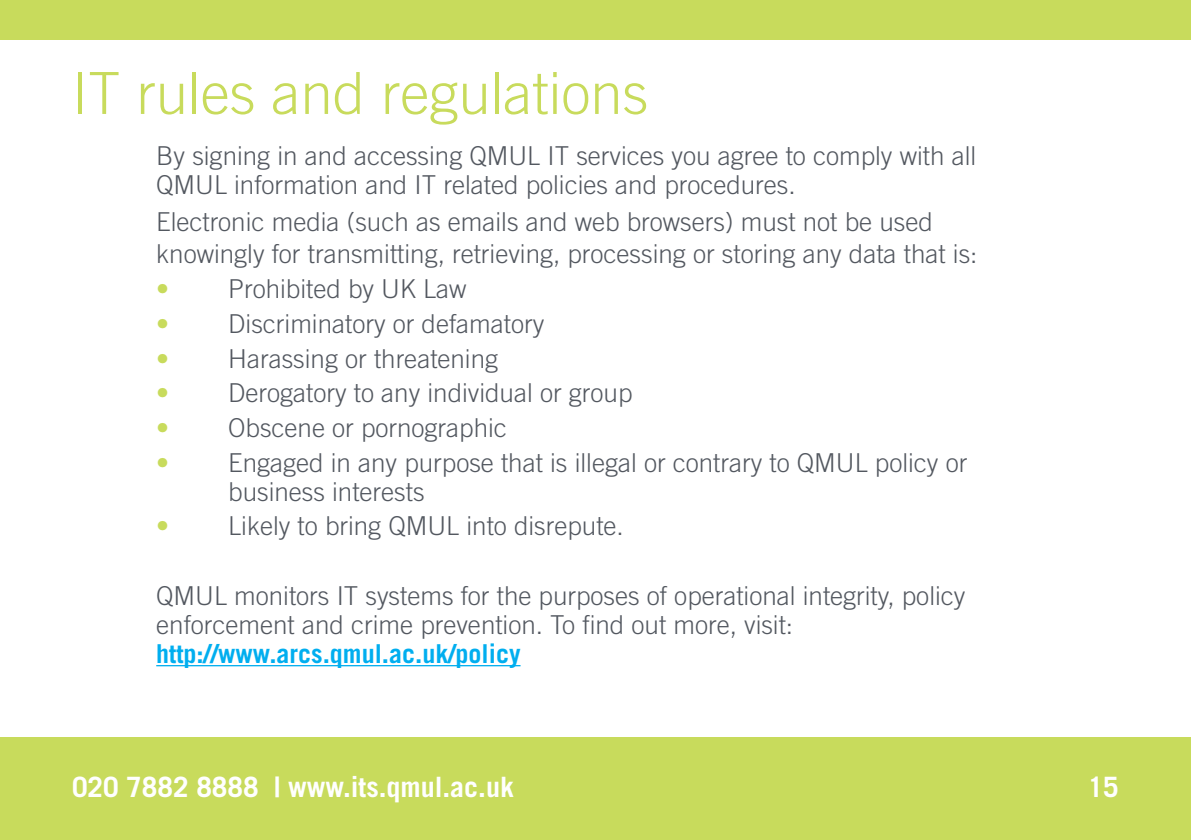
<style>
.page{position:relative;width:1191px;height:840px;background:#fff}
.page>*{position:absolute;margin:0;border:0;box-sizing:border-box;transform-origin:0 0}
.t1{font:300 58px "Trade Gothic";color:#c8db5c}
.t2{font:700 28px "Trade Gothic";color:#fff}
.t3{font:300 26px/29px "Trade Gothic";color:#535860}
.t4{font:700 26px "Trade Gothic";color:#00aeef}
.s1{color:#c8db5c}
</style>
<div class="page">
<div style="left:0;top:0;width:1191px;height:40px;background:#c8db5c"></div>
<div style="left:0;top:737px;width:1191px;height:102px;background:#c8db5c"></div>
<hr style="left:156px;top:664px;width:364px;height:2px;background:#00aeef">
<h1 class="t1" style="left:72px;top:72px;width:578px">IT rules and regulations</h1>
<p class="t3" style="left:156px;top:143px;width:821px">By signing in and accessing QMUL IT services you agree to comply with all<br>QMUL information and IT related policies and procedures.</p>
<p class="t3" style="left:156px;top:208px;width:822px;line-height:32px">Electronic media (such as emails and web browsers) must not be used knowingly for transmitting, retrieving, processing or storing any data that is:</p>
<p class="t3" style="left:156px;top:276px;width:312px"><span class="s1">•</span> Prohibited by UK Law</p>
<p class="t3" style="left:156px;top:311px;width:389px"><span class="s1">•</span> Discriminatory or defamatory</p>
<p class="t3" style="left:156px;top:346px;width:343px"><span class="s1">•</span> Harassing or threatening</p>
<p class="t3" style="left:156px;top:380px;width:478px"><span class="s1">•</span> Derogatory to any individual or group</p>
<p class="t3" style="left:156px;top:415px;width:352px"><span class="s1">•</span> Obscene or pornographic</p>
<p class="t3" style="left:228px;top:450px;width:740px;text-indent:-72px"><span class="s1">•</span> Engaged in any purpose that is illegal or contrary to QMUL policy or business interests</p>
<p class="t3" style="left:156px;top:513px;width:469px"><span class="s1">•</span> Likely to bring QMUL into disrepute.</p>
<p class="t3" style="left:156px;top:583px;width:810px">QMUL monitors IT systems for the purposes of operational integrity, policy enforcement and crime prevention. To find out more, visit:</p>
<p class="t4" style="left:156px;top:643px;width:366px">http://www.arcs.qmul.ac.uk/policy</p>
<p class="t2" style="left:72px;top:776px;width:443px">020 7882 8888 | www.its.qmul.ac.uk</p>
<p class="t2" style="left:1087px;top:776px;width:33px">15</p>
</div>
